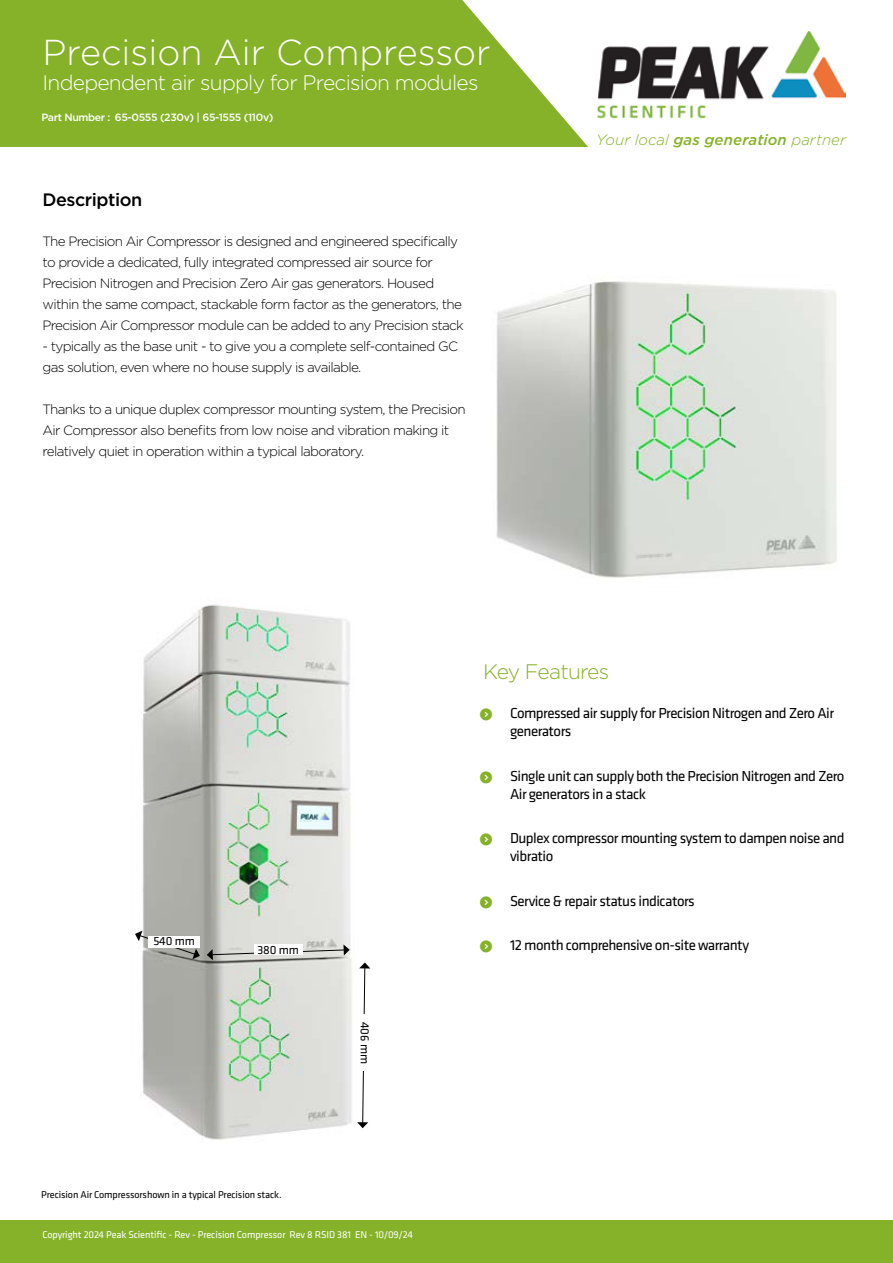
<style>
.page{position:relative;width:893px;height:1263px;background:#fff}
.page>*{position:absolute;margin:0;border:0;box-sizing:border-box;transform-origin:0 0}
.t1{font:300 36px "Gotham";color:#fff}
.t2{font:300 21px "Gotham";letter-spacing:-.035em;color:#fff}
.t3{font:300 21px "Gotham";letter-spacing:-.04em;color:#85b228}
.t4{font:500 18px "Gotham";letter-spacing:-.025em;color:#000}
.t5{font:15px/18px "Klavika";letter-spacing:-.035em;color:#000}
.t6{font:italic 300 15px "Gotham";color:#85b228}
.t7{font:300 13.5px/21px "Gotham";letter-spacing:-.05em;color:#000}
.t8{font:12.3px "Klavika";letter-spacing:-.01em;color:#000}
.t9{font:500 10.5px "Gotham";letter-spacing:-.035em;color:#fff}
.t10{font:10.2px "Klavika";letter-spacing:-.01em;color:#fff}
.t11{font:10.2px "Klavika";letter-spacing:-.01em;color:#000}
.s1{font-weight:500}
</style>
<div class="page">
<svg style="left:0;top:0;width:588px;height:147px;background:#8fb83b"></svg>
<img style="left:598px;top:32px;width:247px;height:87px">
<div style="left:0;top:1220px;width:893px;height:43px;background:#85b228"></div>
<img style="left:496px;top:280px;width:341px;height:298px">
<img style="left:142px;top:605px;width:229px;height:535px">
<svg style="left:207px;top:944px;width:143px;height:16px;background:#bbbcb7"></svg>
<svg style="left:357px;top:962px;width:13px;height:166px"></svg>
<svg style="left:135px;top:930px;width:65px;height:29px"></svg>
<div style="left:358px;top:1015px;width:12px;height:56px;background:#fff"></div>
<div style="left:254px;top:944px;width:49px;height:11px;background:#fff"></div>
<div style="left:149px;top:936px;width:51px;height:11px;background:#fff"></div>
<h1 class="t1" style="left:43px;top:29px;width:450px">Precision Air Compressor</h1>
<h2 class="t2" style="left:43px;top:69px;width:437px">Independent air supply for Precision modules</h2>
<p class="t9" style="left:41px;top:111px;width:234px">Part Number : 65-0555 (230v) | 65-1555 (110v)</p>
<h3 class="t4" style="left:43px;top:187px;width:101px">Description</h3>
<p class="t7" style="left:43px;top:230px;width:423px">The Precision Air Compressor is designed and engineered specifically to provide a dedicated, fully integrated compressed air source for Precision Nitrogen and Precision Zero Air gas generators. Housed within the same compact, stackable form factor as the generators, the Precision Air Compressor module can be added to any Precision stack</p>
<p class="t7" style="left:43px;top:335px;width:417px">- typically as the base unit - to give you a complete self-contained GC gas solution, even where no house supply is available.</p>
<p class="t7" style="left:43px;top:398px;width:425px">Thanks to a unique duplex compressor mounting system, the Precision<br>Air Compressor also benefits from low noise and vibration making it relatively quiet in operation within a typical laboratory.</p>
<p class="t6" style="left:596px;top:130px;width:251px">Your local <span class="s1">gas generation</span> partner</p>
<p class="t8" style="left:153px;top:933px;width:43px">540 mm</p>
<p class="t8" style="left:257px;top:941px;width:43px">380 mm</p>
<p class="t11" style="left:41px;top:1187px;width:242px">Precision Air Compressorshown in a typical Precision stack.</p>
<p class="t8" style="left:373px;top:1022px;width:43px;rotate:90deg">406 mm</p>
<p class="t10" style="left:43px;top:1228px;width:372px">Copyright 2024 Peak Scientific - Rev - Precision Compressor Rev 8 RSID 381 EN - 10/09/24</p>
<h2 class="t3" style="left:483px;top:658px;width:128px">Key Features</h2>
<p class="t5" style="left:510px;top:704px;width:325px">Compressed air supply for Precision Nitrogen and Zero Air generators</p>
<p class="t5" style="left:510px;top:766px;width:336px">Single unit can supply both the Precision Nitrogen and Zero<br>Air generators in a stack</p>
<p class="t5" style="left:510px;top:829px;width:336px">Duplex compressor mounting system to dampen noise and vibratio</p>
<p class="t5" style="left:510px;top:891px;width:186px">Service &amp; repair status indicators</p>
<p class="t5" style="left:510px;top:936px;width:241px">12 month comprehensive on-site warranty</p>
</div>
